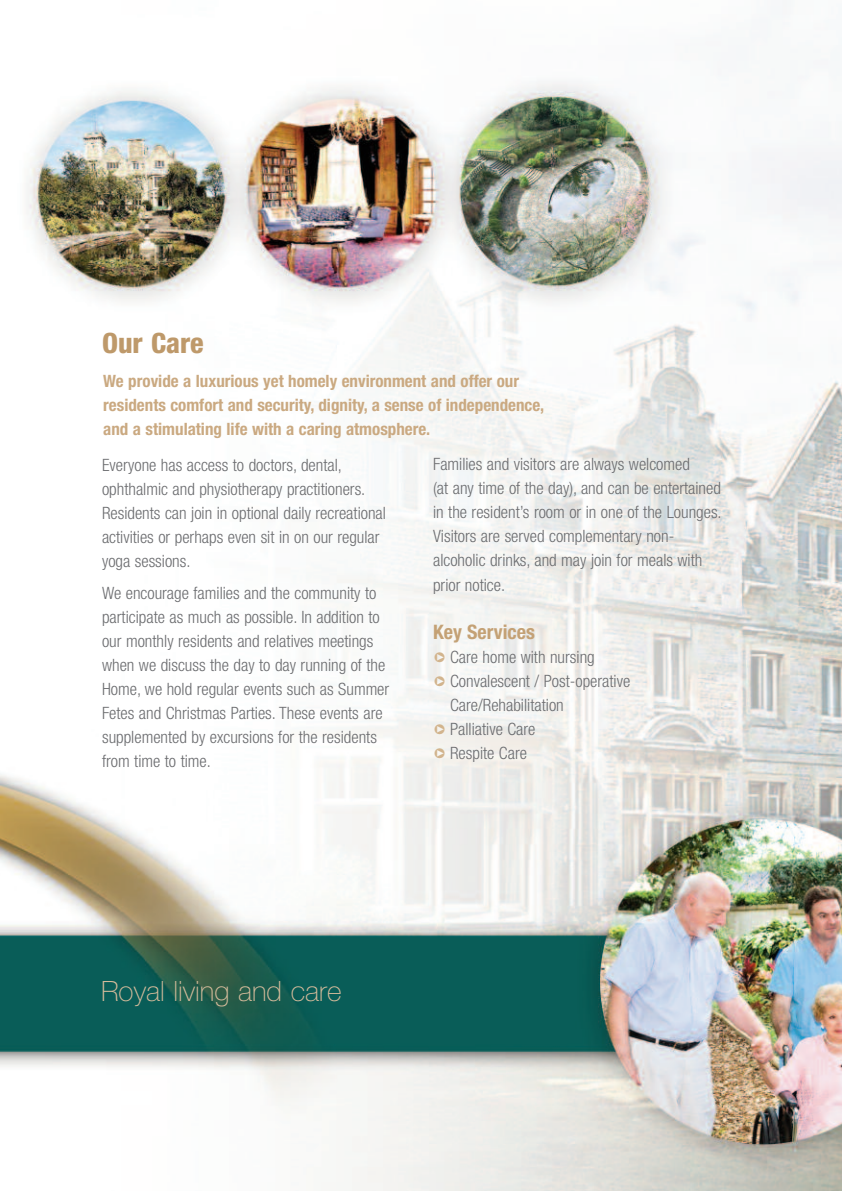
<style>
.page{position:relative;width:842px;height:1191px;background:#fff}
.page>*{position:absolute;margin:0;border:0;box-sizing:border-box;transform-origin:0 0}
.t1{font:100 28px "Helvetica Neue";color:#d5bb9b}
.t2{font:800 condensed 28px "Helvetica Neue";color:#be996a}
.t3{font:700 condensed 20px "Helvetica Neue";color:#c4a175}
.t4{font:300 condensed 17px/24px "Helvetica Neue";color:#6c6d70}
.t5{font:700 condensed 17px/24px "Helvetica Neue";color:#caa981}
.s1{color:#d2b48d}
</style>
<div class="page">
<img style="left:0;top:76px;width:842px;height:1115px">
<h1 class="t2" style="left:102px;top:333px;width:103px">Our Care</h1>
<p class="t5" style="left:103px;top:370px;width:443px">We provide a luxurious yet homely environment and offer our residents comfort and security, dignity, a sense of independence, and a stimulating life with a caring atmosphere.</p>
<p class="t4" style="left:102px;top:454px;width:285px">Everyone has access to doctors, dental, ophthalmic and physiotherapy practitioners.<br>Residents can join in optional daily recreational activities or perhaps even sit in on our regular yoga sessions.</p>
<p class="t4" style="left:102px;top:582px;width:289px">We encourage families and the community to participate as much as possible. In addition to our monthly residents and relatives meetings when we discuss the day to day running of the Home, we hold regular events such as Summer Fetes and Christmas Parties. These events are supplemented by excursions for the residents from time to time.</p>
<p class="t4" style="left:433px;top:454px;width:290px">Families and visitors are always welcomed<br>(at any time of the day), and can be entertained in the resident’s room or in one of the Lounges.<br>Visitors are served complementary non&shy;alcoholic drinks, and may join for meals with prior notice.</p>
<p class="t3" style="left:433px;top:624px;width:103px">Key Services</p>
<p class="t4" style="left:433px;top:646px;width:163px"><span class="s1">❑</span> Care home with nursing</p>
<p class="t4" style="left:450px;top:670px;width:182px;text-indent:-17px"><span class="s1">❑</span> Convalescent / Post-operative<br>Care/Rehabilitation</p>
<p class="t4" style="left:433px;top:718px;width:104px"><span class="s1">❑</span> Palliative Care</p>
<p class="t4" style="left:433px;top:742px;width:95px"><span class="s1">❑</span> Respite Care</p>
<h1 class="t1" style="left:101px;top:980px;width:242px">Royal living and care</h1>
</div>
